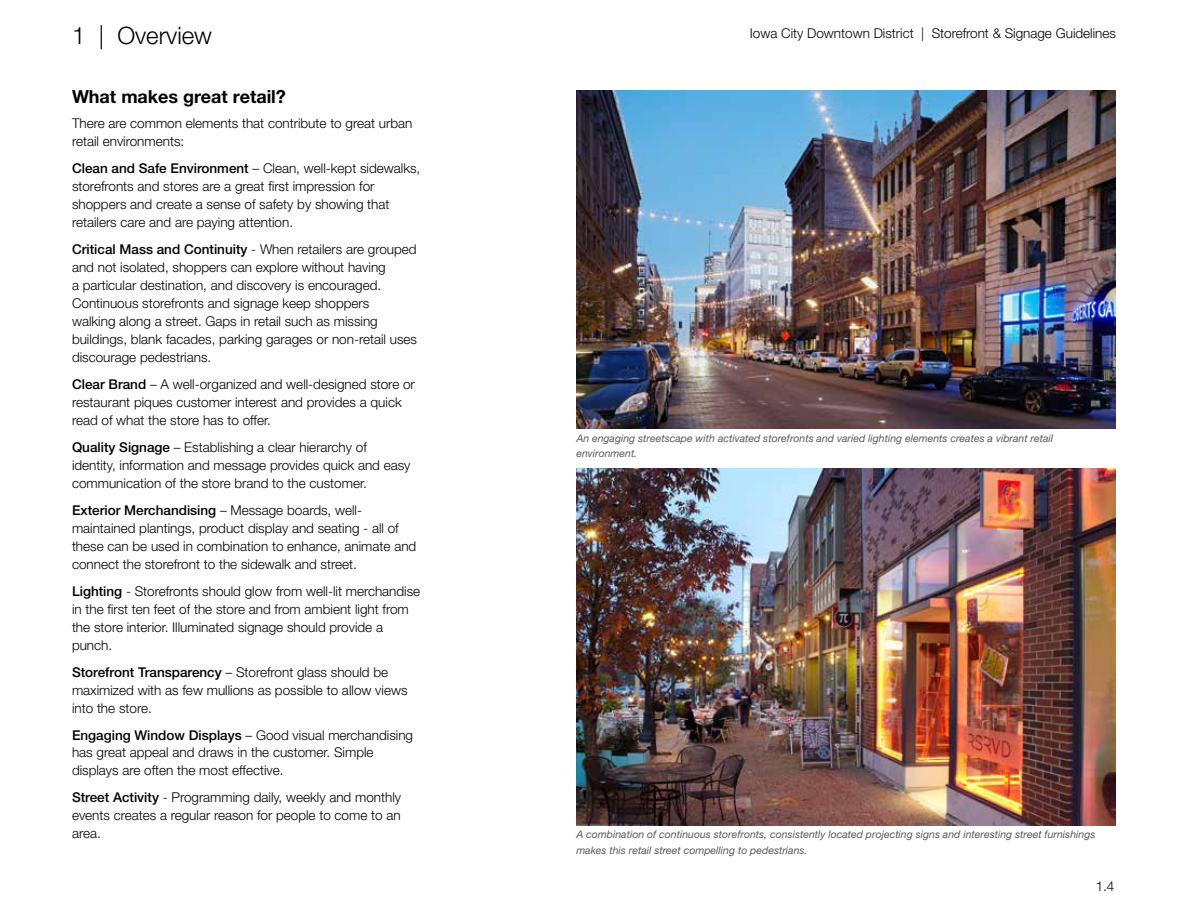
<style>
.page{position:relative;width:1188px;height:918px;background:#fff}
.page>*{position:absolute;margin:0;border:0;box-sizing:border-box;transform-origin:0 0}
.t1{font:300 24px "Helvetica Neue LT Std";color:#000}
.t2{font:700 18px "Helvetica Neue LT Std";color:#000}
.t3{font:300 13.5px/18px "Helvetica Neue LT Std";color:#000}
.t4{font:italic 10.5px/15px "Helvetica Neue LT Std";color:#58595b}
.s1{font-weight:500}
</style>
<div class="page">
<img style="left:576px;top:90px;width:540px;height:339px">
<img style="left:576px;top:468px;width:540px;height:357px">
<h1 class="t1" style="left:72px;top:21px;width:142px">1 | Overview</h1>
<h2 class="t2" style="left:72px;top:85px;width:215px">What makes great retail?</h2>
<p class="t3" style="left:72px;top:114px;width:342px">There are common elements that contribute to great urban retail environments:</p>
<p class="t3" style="left:72px;top:159px;width:350px"><span class="s1">Clean and Safe Environment</span> – Clean, well-kept sidewalks, storefronts and stores are a great first impression for shoppers and create a sense of safety by showing that retailers care and are paying attention.</p>
<p class="t3" style="left:72px;top:240px;width:347px"><span class="s1">Critical Mass and Continuity</span> - When retailers are grouped and not isolated, shoppers can explore without having<br>a particular destination, and discovery is encouraged.<br>Continuous storefronts and signage keep shoppers<br>walking along a street. Gaps in retail such as missing buildings, blank facades, parking garages or non-retail uses discourage pedestrians.</p>
<p class="t3" style="left:72px;top:374px;width:344px"><span class="s1">Clear Brand</span> – A well-organized and well-designed store or restaurant piques customer interest and provides a quick read of what the store has to offer.</p>
<p class="t3" style="left:72px;top:437px;width:340px"><span class="s1">Quality Signage</span> – Establishing a clear hierarchy of identity, information and message provides quick and easy communication of the store brand to the customer.</p>
<p class="t3" style="left:72px;top:500px;width:346px"><span class="s1">Exterior Merchandising</span> – Message boards, well&shy;maintained plantings, product display and seating - all of these can be used in combination to enhance, animate and connect the storefront to the sidewalk and street.</p>
<p class="t3" style="left:72px;top:581px;width:350px"><span class="s1">Lighting</span> - Storefronts should glow from well-lit merchandise in the first ten feet of the store and from ambient light from the store interior. Illuminated signage should provide a punch.</p>
<p class="t3" style="left:72px;top:662px;width:337px"><span class="s1">Storefront Transparency</span> – Storefront glass should be maximized with as few mullions as possible to allow views into the store.</p>
<p class="t3" style="left:72px;top:725px;width:343px"><span class="s1">Engaging Window Displays</span> – Good visual merchandising has great appeal and draws in the customer. Simple displays are often the most effective.</p>
<p class="t3" style="left:72px;top:788px;width:331px;text-align:justify"><span class="s1">Street Activity</span> - Programming daily, weekly and monthly events creates a regular reason for people to come to an area.</p>
<p class="t3" style="left:750px;top:24px;width:368px">Iowa City Downtown District | Storefront &amp; Signage Guidelines</p>
<p class="t4" style="left:576px;top:431px;width:478px">An engaging streetscape with activated storefronts and varied lighting elements creates a vibrant retail environment.</p>
<p class="t4" style="left:576px;top:827px;width:521px">A combination of continuous storefronts, consistently located projecting signs and interesting street furnishings makes this retail street compelling to pedestrians.</p>
<p class="t3" style="left:1096px;top:877px;width:20px">1.4</p>
</div>
